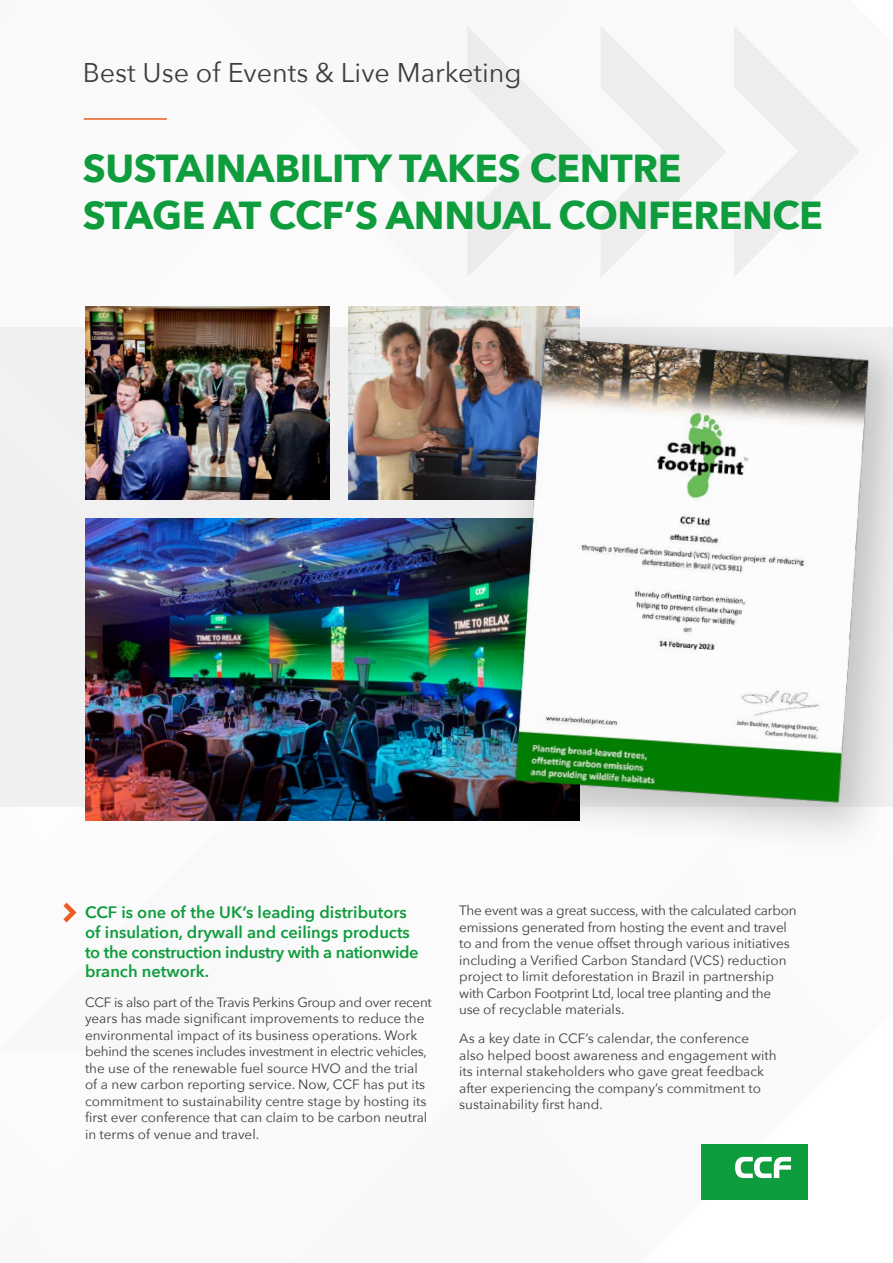
<style>
.page{position:relative;width:893px;height:1263px;background:#fff}
.page>*{position:absolute;margin:0;border:0;box-sizing:border-box;transform-origin:0 0}
.t1{font:700 39px/46.8px "Avenir Next";letter-spacing:-.01em;color:#0e9c3d}
.t2{font:27px "Avenir Next";color:#3d3c3b}
.t3{font:600 16.5px/19.8px "Avenir Next";color:#0e9c3d}
.t4{font:13.5px/16.5px "Avenir Next";color:#3d3c3b}
</style>
<div class="page">
<div style="left:701px;top:1144px;width:107px;height:55px;background:#0e9c3d"></div>
<svg style="left:735px;top:1157px;width:56px;height:21px"></svg>
<svg style="left:63px;top:903px;width:14px;height:19px"></svg>
<div style="left:0;top:327px;width:893px;height:480px;background:#f0f0f0"></div>
<img style="left:85px;top:519px;width:361px;height:301px">
<img style="left:349px;top:306px;width:97px;height:194px">
<img style="left:85px;top:306px;width:245px;height:194px">
<svg style="left:467px;top:26px;width:126px;height:235px"></svg>
<svg style="left:601px;top:26px;width:125px;height:235px"></svg>
<svg style="left:734px;top:26px;width:126px;height:235px"></svg>
<hr style="left:84px;top:118px;width:83px;height:2px;background:#eb5e21">
<img style="left:446px;top:261px;width:447px;height:576px">
<h2 class="t2" style="left:83px;top:50px;width:440px">Best Use of Events &amp; Live Marketing</h2>
<h1 class="t1" style="left:83px;top:144px;width:742px">SUSTAINABILITY TAKES CENTRE<br>STAGE AT CCF’S ANNUAL CONFERENCE</h1>
<p class="t3" style="left:85px;top:902px;width:335px">CCF is one of the UK’s leading distributors of insulation, drywall and ceilings products to the construction industry with a nationwide branch network.</p>
<p class="t4" style="left:85px;top:993px;width:348px">CCF is also part of the Travis Perkins Group and over recent years has made significant improvements to reduce the environmental impact of its business operations. Work behind the scenes includes investment in electric vehicles, the use of the renewable fuel source HVO and the trial of a new carbon reporting service. Now, CCF has put its commitment to sustainability centre stage by hosting its first ever conference that can claim to be carbon neutral in terms of venue and travel.</p>
<p class="t4" style="left:459px;top:901px;width:339px">The event was a great success, with the calculated carbon emissions generated from hosting the event and travel to and from the venue offset through various initiatives including a Verified Carbon Standard (VCS) reduction project to limit deforestation in Brazil in partnership with Carbon Footprint Ltd, local tree planting and the<br>use of recyclable materials.</p>
<p class="t4" style="left:459px;top:1030px;width:319px">As a key date in CCF’s calendar, the conference also helped boost awareness and engagement with its internal stakeholders who gave great feedback after experiencing the company’s commitment to sustainability first hand.</p>
</div>
